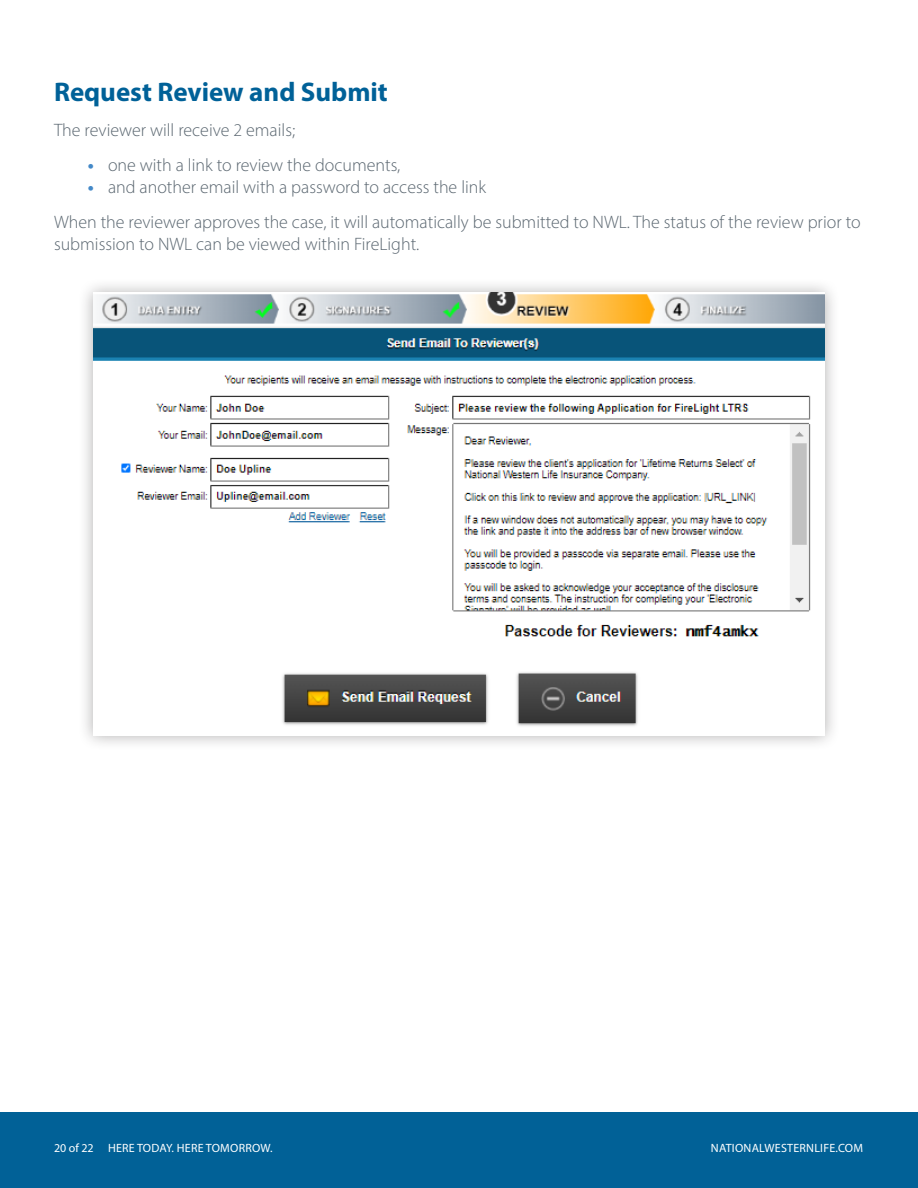
<style>
.page{position:relative;width:918px;height:1188px;background:#fff}
.page>*{position:absolute;margin:0;border:0;box-sizing:border-box;transform-origin:0 0}
.t1{font:700 27px "Myriad Pro";color:#006198}
.t2{font:300 18px/21.6px "Myriad Pro";color:#5a6670}
.t3{font:12px "Myriad Pro";letter-spacing:.02em;color:#fff}
.s1{font-weight:700;color:#4489c8}
</style>
<div class="page">
<div style="left:0;top:1112px;width:918px;height:76px;background:#016197"></div>
<div style="left:78px;top:277px;width:762px;height:474px;background:#231f20;opacity:.35"></div>
<img style="left:93px;top:293px;width:732px;height:443px">
<p class="t1" style="left:54px;top:75px;width:335px">Request Review and Submit</p>
<p class="t2" style="left:54px;top:119px;width:243px">The reviewer will receive 2 emails;</p>
<p class="t2" style="left:88px;top:154px;width:314px"><span class="s1">•</span> one with a link to review the documents,</p>
<p class="t2" style="left:88px;top:176px;width:400px"><span class="s1">•</span> and another email with a password to access the link</p>
<p class="t2" style="left:54px;top:211px;width:808px">When the reviewer approves the case, it will automatically be submitted to NWL. The status of the review prior to submission to NWL can be viewed within FireLight.</p>
<p class="t3" style="left:54px;top:1141px;width:220px">20 of 22 HERE TODAY. HERE TOMORROW.</p>
<p class="t3" style="left:711px;top:1141px;width:154px">NATIONALWESTERNLIFE.COM</p>
</div>
